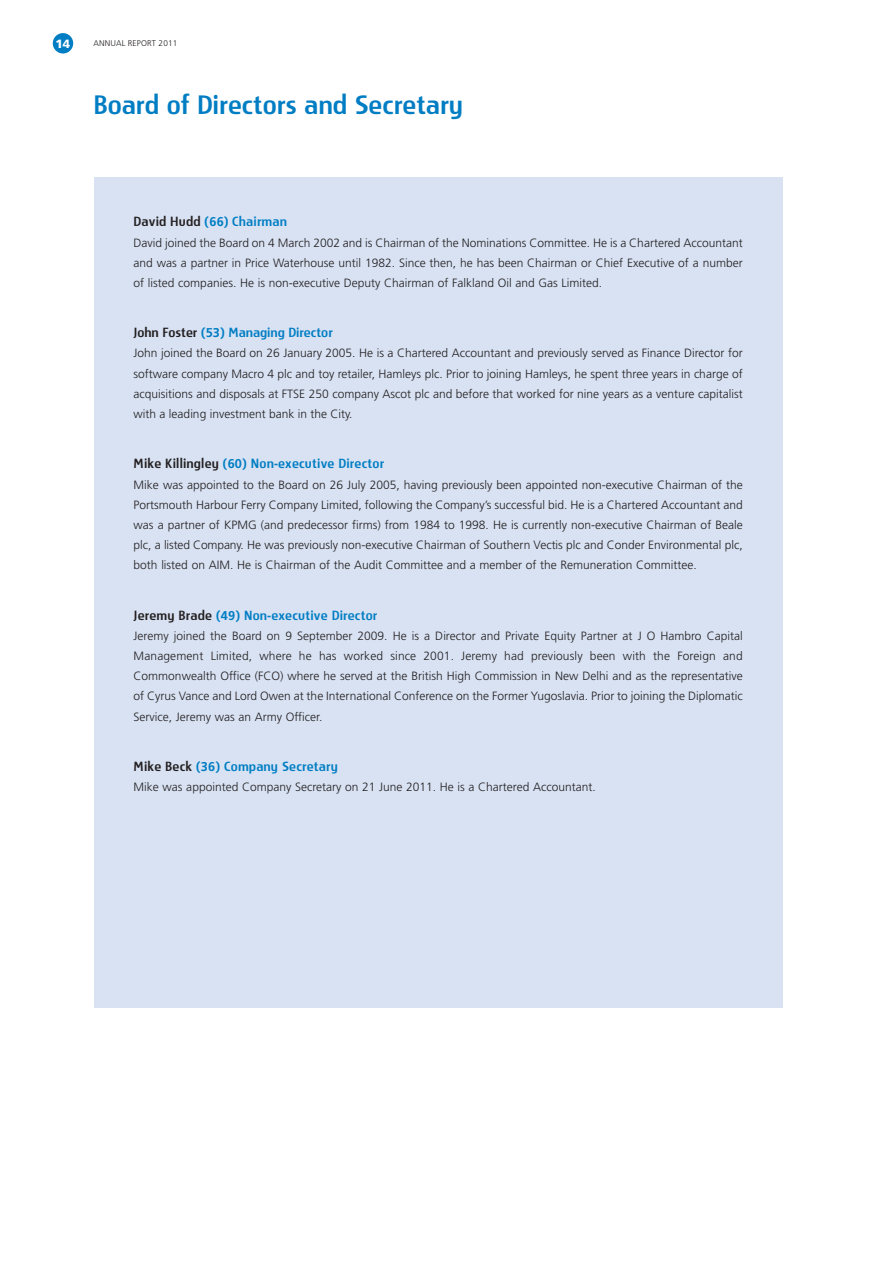
<style>
.page{position:relative;width:893px;height:1263px;background:#fff}
.page>*{position:absolute;margin:0;border:0;box-sizing:border-box;transform-origin:0 0}
.t1{font:25.5px "Storm Sans";color:#007dc3}
.t2{font:12.75px "Storm Sans";letter-spacing:.015em;color:#007dc3}
.t3{font:300 12px/20.2px "Frutiger";color:#231f20;text-align:justify}
.t4{font:900 12px "Frutiger";color:#fff}
.t5{font:300 8.25px "Frutiger";letter-spacing:.015em;color:#231f20}
.s1{color:#231f20}
.s2{font-family:"Frutiger";font-weight:700}
</style>
<div class="page">
<div style="left:53px;top:33px;width:20px;height:21px;background:#007dc3;border-radius:50%"></div>
<div style="left:94px;top:177px;width:688px;height:831px;background:#d8e2f3"></div>
<p class="t4" style="left:55px;top:39px;width:16px">14</p>
<p class="t5" style="left:94px;top:40px;width:85px">ANNUAL REPORT 2011</p>
<h1 class="t1" style="left:94px;top:93px;width:371px">Board of Directors and Secretary</h1>
<p class="t2" style="left:134px;top:216px;width:155px"><span class="s1">David Hudd</span> (<span class="s2">66</span>) Chairman</p>
<p class="t3" style="left:134px;top:233px;width:611px">David joined the Board on 4 March 2002 and is Chairman of the Nominations Committee. He is a Chartered Accountant and was a partner in Price Waterhouse until 1982. Since then, he has been Chairman or Chief Executive of a number of listed companies. He is non-executive Deputy Chairman of Falkland Oil and Gas Limited.</p>
<p class="t2" style="left:134px;top:327px;width:201px"><span class="s1">John Foster</span> (<span class="s2">53</span>) Managing Director</p>
<p class="t3" style="left:134px;top:344px;width:611px">John joined the Board on 26 January 2005. He is a Chartered Accountant and previously served as Finance Director for software company Macro 4 plc and toy retailer, Hamleys plc. Prior to joining Hamleys, he spent three years in charge of acquisitions and disposals at FTSE 250 company Ascot plc and before that worked for nine years as a venture capitalist with a leading investment bank in the City.</p>
<p class="t2" style="left:134px;top:458px;width:252px"><span class="s1">Mike Killingley</span> (<span class="s2">60</span>) Non-executive Director</p>
<p class="t3" style="left:134px;top:475px;width:611px">Mike was appointed to the Board on 26 July 2005, having previously been appointed non-executive Chairman of the Portsmouth Harbour Ferry Company Limited, following the Company’s successful bid. He is a Chartered Accountant and was a partner of KPMG (and predecessor firms) from 1984 to 1998. He is currently non-executive Chairman of Beale plc, a listed Company. He was previously non-executive Chairman of Southern Vectis plc and Conder Environmental plc, both listed on AIM. He is Chairman of the Audit Committee and a member of the Remuneration Committee.</p>
<p class="t2" style="left:134px;top:609px;width:245px"><span class="s1">Jeremy Brade</span> (<span class="s2">49</span>) Non-executive Director</p>
<p class="t3" style="left:134px;top:626px;width:611px">Jeremy joined the Board on 9 September 2009. He is a Director and Private Equity Partner at J O Hambro Capital Management Limited, where he has worked since 2001. Jeremy had previously been with the Foreign and Commonwealth Office (FCO) where he served at the British High Commission in New Delhi and as the representative of Cyrus Vance and Lord Owen at the International Conference on the Former Yugoslavia. Prior to joining the Diplomatic Service, Jeremy was an Army Officer.</p>
<p class="t2" style="left:134px;top:760px;width:206px"><span class="s1">Mike Beck</span> (<span class="s2">36</span>) Company Secretary</p>
<p class="t3" style="left:134px;top:778px;width:464px">Mike was appointed Company Secretary on 21 June 2011. He is a Chartered Accountant.</p>
</div>
